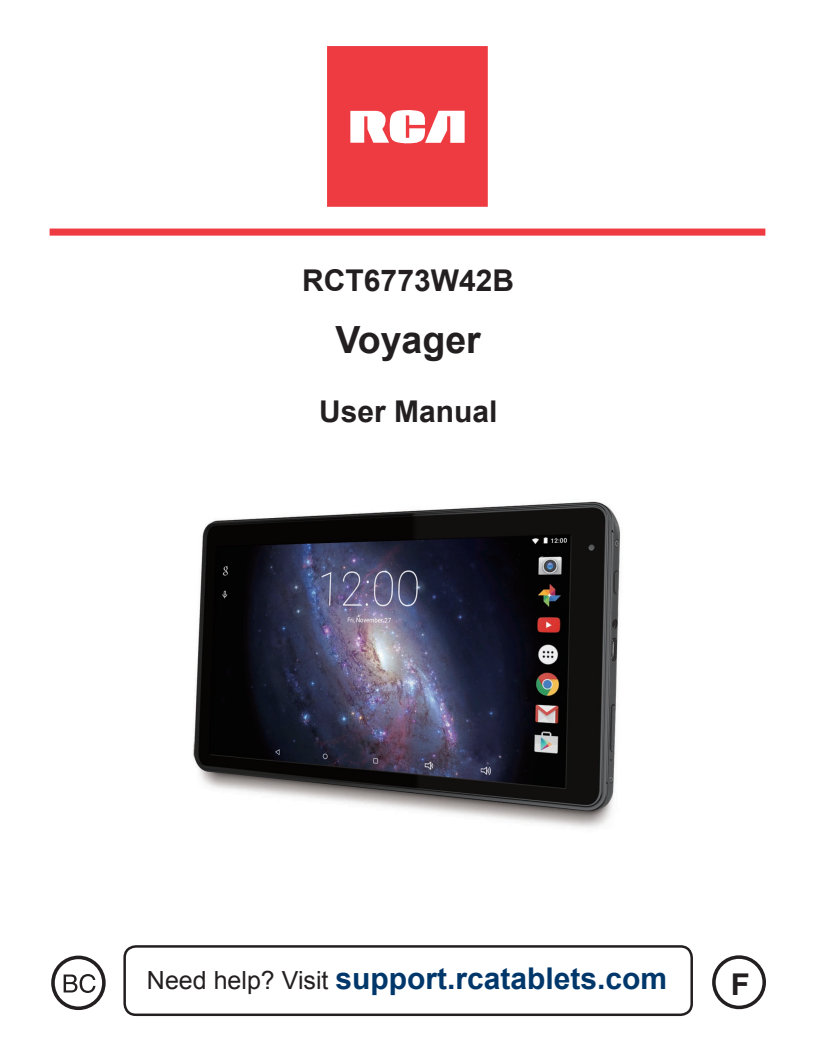
<style>
.page{position:relative;width:815px;height:1063px;background:#fff}
.page>*{position:absolute;margin:0;border:0;box-sizing:border-box;transform-origin:0 0}
.t1{font:700 37.5px "Arial";color:#231f20}
.t2{font:700 30px "Arial";color:#00376b}
.t3{font:700 30px "Arial";color:#231f20}
.t4{font:700 30px "Helvetica";color:#231f20}
.s1{font-weight:400;font-size:25px;color:#231f20}
</style>
<div class="page">
<svg style="left:327px;top:46px;width:161px;height:161px;background:#ef5056"></svg>
<div style="left:50px;top:229px;width:715px;height:7px;background:#ee3a41"></div>
<img style="left:193px;top:501px;width:428px;height:327px">
<svg style="left:64px;top:974px;width:32px;height:19px"></svg>
<div style="left:51px;top:956px;width:55px;height:54px;border:4px solid #231f20;border-radius:50%"></div>
<div style="left:123px;top:945px;width:570px;height:71px;border:2px solid #231f20;border-radius:11px"></div>
<div style="left:712px;top:955px;width:54px;height:54px;border:4px solid #231f20;border-radius:50%"></div>
<p class="t3" style="left:302px;top:261px;width:213px">RCT6773W42B</p>
<p class="t1" style="left:336px;top:315px;width:147px">Voyager</p>
<p class="t3" style="left:319px;top:392px;width:180px">User Manual</p>
<p class="t2" style="left:147px;top:958px;width:522px"><span class="s1">Need help? Visit</span> support.rcatablets.com</p>
<p class="t4" style="left:731px;top:967px;width:20px">F</p>
</div>
